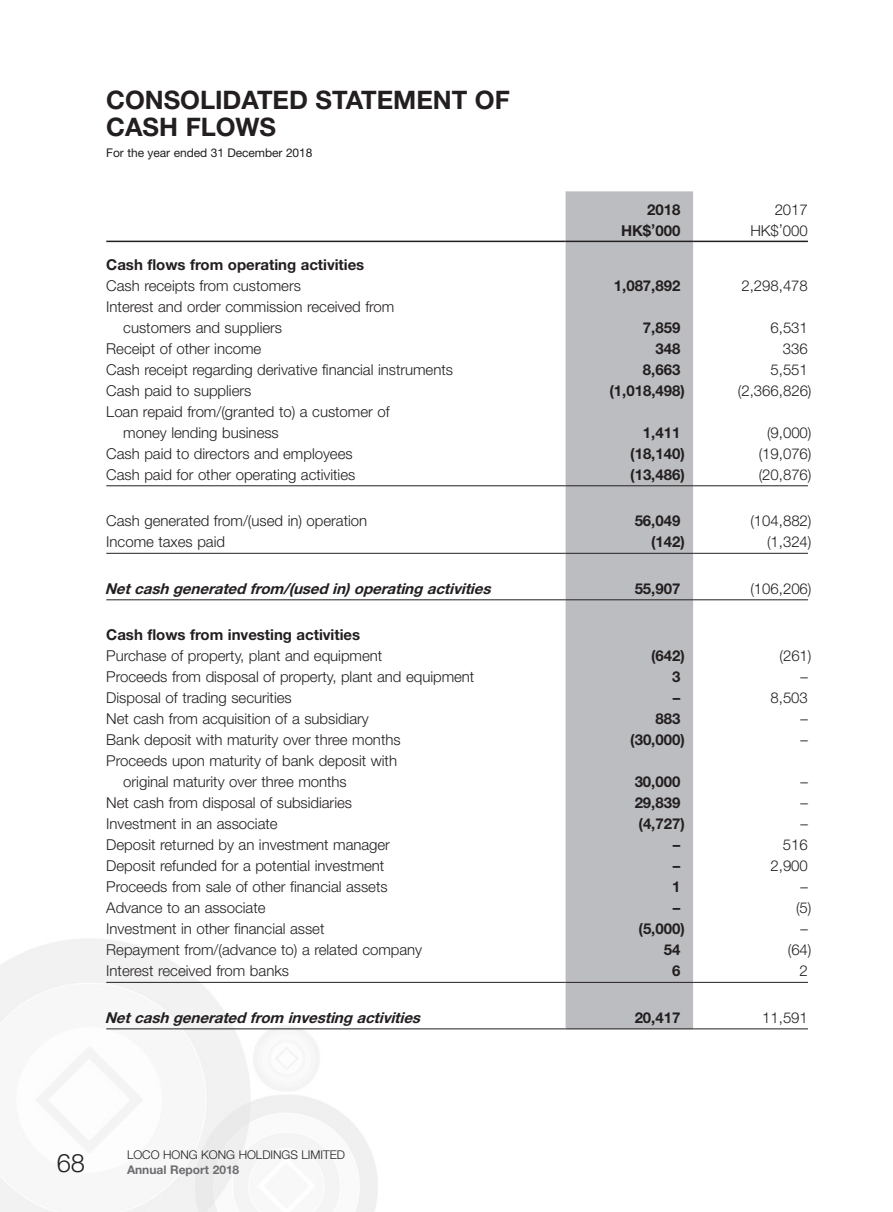
<style>
.page{position:relative;width:893px;height:1212px;background:#fff}
.page>*{position:absolute;margin:0;border:0;box-sizing:border-box;transform-origin:0 0}
.t1{font:700 25.5px "Helvetica Neue LT Std";color:#231f20}
.t2{font:300 25.5px "Helvetica Neue LT Std";color:#231f20}
.Body_Text{font:300 15px/21px "Helvetica Neue LT Std";color:#231f20}
.Body_Text-2{font:700 15px "Helvetica Neue LT Std";color:#231f20}
.Body_Text-3{font:italic 700 15px "Helvetica Neue LT Std";color:#231f20}
.t3{font:12px "Helvetica Neue LT Std";letter-spacing:-.005em;color:#231f20}
.t4{font:300 12px "Helvetica Neue LT Std";letter-spacing:-.005em;color:#231f20}
.t5{font:700 12px "Helvetica Neue LT Std";color:#6c6d70}
</style>
<div class="page">
<div style="left:566px;top:191px;width:127px;height:837px;background:#bcbdc0"></div>
<hr style="left:106px;top:241px;width:460px;height:1px;background:#231f20">
<hr style="left:566px;top:241px;width:127px;height:1px;background:#231f20">
<hr style="left:693px;top:241px;width:115px;height:1px;background:#231f20">
<hr style="left:106px;top:485px;width:460px;height:1px;background:#231f20">
<hr style="left:566px;top:485px;width:127px;height:1px;background:#231f20">
<hr style="left:693px;top:485px;width:115px;height:1px;background:#231f20">
<hr style="left:106px;top:553px;width:460px;height:1px;background:#231f20">
<hr style="left:566px;top:553px;width:127px;height:1px;background:#231f20">
<hr style="left:693px;top:553px;width:115px;height:1px;background:#231f20">
<hr style="left:106px;top:599px;width:460px;height:1px;background:#231f20">
<hr style="left:566px;top:599px;width:127px;height:1px;background:#231f20">
<hr style="left:693px;top:599px;width:115px;height:1px;background:#231f20">
<hr style="left:106px;top:982px;width:460px;height:1px;background:#231f20">
<hr style="left:566px;top:982px;width:127px;height:1px;background:#231f20">
<hr style="left:693px;top:982px;width:115px;height:1px;background:#231f20">
<hr style="left:106px;top:1028px;width:460px;height:1px;background:#231f20">
<hr style="left:566px;top:1028px;width:127px;height:1px;background:#231f20">
<hr style="left:693px;top:1028px;width:115px;height:1px;background:#231f20">
<p class="t1" style="left:106px;top:84px;width:405px">CONSOLIDATED STATEMENT OF</p>
<p class="t1" style="left:106px;top:111px;width:171px">CASH FLOWS</p>
<p class="t3" style="left:106px;top:146px;width:208px">For the year ended 31 December 2018</p>
<p class="Body_Text-2" style="left:647px;top:200px;width:35px">2018</p>
<p class="Body_Text" style="left:775px;top:199px;width:35px">2017</p>
<p class="Body_Text-2" style="left:621px;top:221px;width:61px">HK$’000</p>
<p class="Body_Text" style="left:750px;top:220px;width:59px">HK$’000</p>
<p class="Body_Text-2" style="left:106px;top:255px;width:260px">Cash flows from operating activities</p>
<p class="Body_Text" style="left:106px;top:275px;width:196px">Cash receipts from customers</p>
<p class="Body_Text-2" style="left:614px;top:276px;width:68px">1,087,892</p>
<p class="Body_Text" style="left:741px;top:275px;width:68px">2,298,478</p>
<p class="Body_Text" style="left:123px;top:296px;width:273px;text-indent:-17px">Interest and order commission received from customers and suppliers</p>
<p class="Body_Text-2" style="left:643px;top:318px;width:39px">7,859</p>
<p class="Body_Text" style="left:770px;top:317px;width:39px">6,531</p>
<p class="Body_Text" style="left:106px;top:338px;width:157px">Receipt of other income</p>
<p class="Body_Text-2" style="left:655px;top:339px;width:26px">348</p>
<p class="Body_Text" style="left:783px;top:338px;width:26px">336</p>
<p class="Body_Text" style="left:106px;top:359px;width:348px">Cash receipt regarding derivative financial instruments</p>
<p class="Body_Text-2" style="left:643px;top:360px;width:39px">8,663</p>
<p class="Body_Text" style="left:770px;top:359px;width:39px">5,551</p>
<p class="Body_Text" style="left:106px;top:380px;width:147px">Cash paid to suppliers</p>
<p class="Body_Text-2" style="left:609px;top:381px;width:77px">(1,018,498)</p>
<p class="Body_Text" style="left:738px;top:380px;width:75px">(2,366,826)</p>
<p class="Body_Text" style="left:123px;top:401px;width:268px;text-indent:-17px">Loan repaid from/(granted to) a customer of money lending business</p>
<p class="Body_Text-2" style="left:643px;top:423px;width:39px">1,411</p>
<p class="Body_Text" style="left:767px;top:422px;width:46px">(9,000)</p>
<p class="Body_Text" style="left:106px;top:443px;width:248px">Cash paid to directors and employees</p>
<p class="Body_Text-2" style="left:630px;top:444px;width:56px">(18,140)</p>
<p class="Body_Text" style="left:759px;top:443px;width:54px">(19,076)</p>
<p class="Body_Text" style="left:106px;top:464px;width:251px">Cash paid for other operating activities</p>
<p class="Body_Text-2" style="left:630px;top:465px;width:56px">(13,486)</p>
<p class="Body_Text" style="left:759px;top:464px;width:54px">(20,876)</p>
<p class="Body_Text" style="left:106px;top:510px;width:262px">Cash generated from/(used in) operation</p>
<p class="Body_Text-2" style="left:635px;top:512px;width:47px">56,049</p>
<p class="Body_Text" style="left:750px;top:510px;width:63px">(104,882)</p>
<p class="Body_Text" style="left:106px;top:531px;width:120px">Income taxes paid</p>
<p class="Body_Text-2" style="left:651px;top:533px;width:35px">(142)</p>
<p class="Body_Text" style="left:767px;top:531px;width:46px">(1,324)</p>
<p class="Body_Text-3" style="left:105px;top:579px;width:392px">Netcashgenerated from/(used in) operating activities</p>
<p class="Body_Text-2" style="left:635px;top:579px;width:47px">55,907</p>
<p class="Body_Text" style="left:750px;top:578px;width:63px">(106,206)</p>
<p class="Body_Text-2" style="left:106px;top:626px;width:255px">Cash flows from investing activities</p>
<p class="Body_Text" style="left:106px;top:645px;width:277px">Purchase of property, plant and equipment</p>
<p class="Body_Text-2" style="left:651px;top:647px;width:35px">(642)</p>
<p class="Body_Text" style="left:779px;top:645px;width:34px">(261)</p>
<p class="Body_Text" style="left:106px;top:666px;width:370px">Proceeds from disposal of property, plant and equipment</p>
<p class="Body_Text-2" style="left:672px;top:668px;width:10px">3</p>
<p class="Body_Text" style="left:800px;top:666px;width:9px">–</p>
<p class="Body_Text" style="left:106px;top:687px;width:187px">Disposal of trading securities</p>
<p class="Body_Text-2" style="left:673px;top:689px;width:9px">–</p>
<p class="Body_Text" style="left:770px;top:687px;width:39px">8,503</p>
<p class="Body_Text" style="left:106px;top:708px;width:264px">Net cash from acquisition of a subsidiary</p>
<p class="Body_Text-2" style="left:655px;top:710px;width:26px">883</p>
<p class="Body_Text" style="left:800px;top:708px;width:9px">–</p>
<p class="Body_Text" style="left:106px;top:729px;width:296px">Bank deposit with maturity over three months</p>
<p class="Body_Text-2" style="left:630px;top:731px;width:56px">(30,000)</p>
<p class="Body_Text" style="left:800px;top:729px;width:9px">–</p>
<p class="Body_Text" style="left:123px;top:750px;width:275px;text-indent:-17px">Proceeds upon maturity of bank deposit with original maturity over three months</p>
<p class="Body_Text-2" style="left:635px;top:773px;width:47px">30,000</p>
<p class="Body_Text" style="left:800px;top:771px;width:9px">–</p>
<p class="Body_Text" style="left:106px;top:792px;width:247px">Net cash from disposal of subsidiaries</p>
<p class="Body_Text-2" style="left:635px;top:794px;width:47px">29,839</p>
<p class="Body_Text" style="left:800px;top:792px;width:9px">–</p>
<p class="Body_Text" style="left:106px;top:813px;width:173px">Investment in an associate</p>
<p class="Body_Text-2" style="left:639px;top:815px;width:48px">(4,727)</p>
<p class="Body_Text" style="left:800px;top:813px;width:9px">–</p>
<p class="Body_Text" style="left:106px;top:834px;width:285px">Deposit returned by an investment manager</p>
<p class="Body_Text-2" style="left:673px;top:836px;width:9px">–</p>
<p class="Body_Text" style="left:783px;top:834px;width:26px">516</p>
<p class="Body_Text" style="left:106px;top:855px;width:280px">Deposit refunded for a potential investment</p>
<p class="Body_Text-2" style="left:673px;top:857px;width:9px">–</p>
<p class="Body_Text" style="left:770px;top:855px;width:39px">2,900</p>
<p class="Body_Text" style="left:106px;top:876px;width:283px">Proceeds from sale of other financial assets</p>
<p class="Body_Text-2" style="left:672px;top:878px;width:10px">1</p>
<p class="Body_Text" style="left:800px;top:876px;width:9px">–</p>
<p class="Body_Text" style="left:106px;top:897px;width:161px">Advance to an associate</p>
<p class="Body_Text-2" style="left:673px;top:899px;width:9px">–</p>
<p class="Body_Text" style="left:796px;top:897px;width:17px">(5)</p>
<p class="Body_Text" style="left:106px;top:918px;width:220px">Investment in other financial asset</p>
<p class="Body_Text-2" style="left:639px;top:920px;width:48px">(5,000)</p>
<p class="Body_Text" style="left:800px;top:918px;width:9px">–</p>
<p class="Body_Text" style="left:106px;top:939px;width:317px">Repayment from/(advance to) a related company</p>
<p class="Body_Text-2" style="left:664px;top:941px;width:18px">54</p>
<p class="Body_Text" style="left:788px;top:939px;width:25px">(64)</p>
<p class="Body_Text" style="left:106px;top:960px;width:184px">Interest received from banks</p>
<p class="Body_Text-2" style="left:672px;top:962px;width:10px">6</p>
<p class="Body_Text" style="left:800px;top:960px;width:10px">2</p>
<p class="Body_Text-3" style="left:105px;top:1008px;width:322px">Netcashgenerated from investing activities</p>
<p class="Body_Text-2" style="left:635px;top:1008px;width:47px">20,417</p>
<p class="Body_Text" style="left:762px;top:1007px;width:47px">11,591</p>
<p class="t2" style="left:57px;top:1147px;width:30px">68</p>
<p class="t4" style="left:127px;top:1148px;width:219px">LOCO HONG KONG HOLDINGS LIMITED</p>
<p class="t5" style="left:127px;top:1163px;width:114px">Annual Report 2018</p>
</div>
